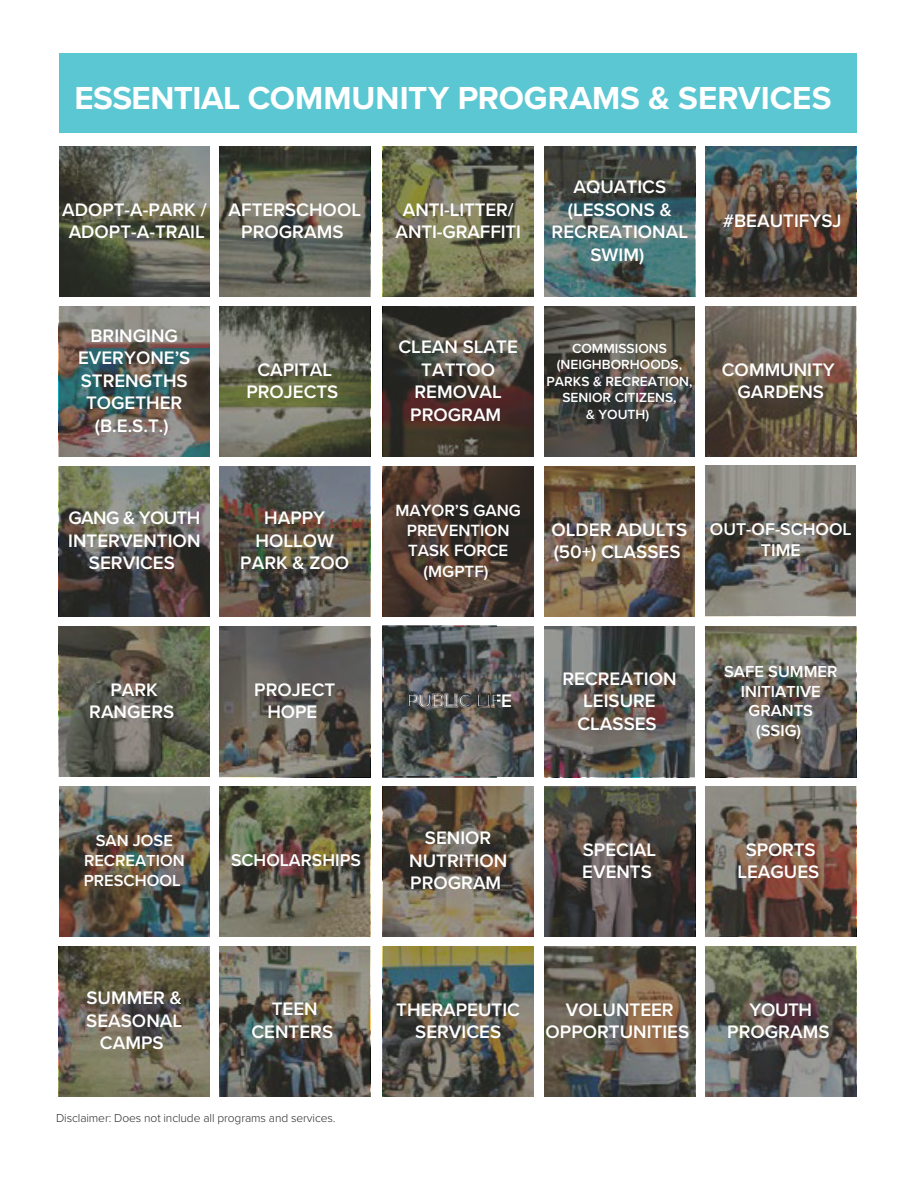
<style>
.page{position:relative;width:918px;height:1188px;background:#fff}
.page>*{position:absolute;margin:0;border:0;box-sizing:border-box;transform-origin:0 0}
.t1{font:700 33px "Proxima Nova";color:#fff}
.t2{font:600 18.75px/22.5px "Proxima Nova";color:#fff;text-align:center}
.t3{font:600 17.7px/21.1px "Proxima Nova";color:#fff;text-align:center}
.t4{font:600 16.8px/20.2px "Proxima Nova";color:#fff;text-align:center}
.t5{font:600 16.5px/19.8px "Proxima Nova";color:#fff;text-align:center}
.t6{font:600 13.8px/16.5px "Proxima Nova";color:#fff;text-align:center}
.t7{font:300 12px "Proxima Nova";letter-spacing:-.01em;color:#2b2c2c}
</style>
<div class="page">
<svg style="left:220px;top:146px;width:150px;height:151px;background:#636457"></svg>
<svg style="left:59px;top:146px;width:151px;height:151px;background:#5b5e50"></svg>
<svg style="left:545px;top:146px;width:150px;height:151px;background:#495f5e"></svg>
<img style="left:706px;top:146px;width:150px;height:151px">
<svg style="left:383px;top:146px;width:150px;height:151px;background:#6a6a4d"></svg>
<svg style="left:706px;top:306px;width:150px;height:151px;background:#675b4e"></svg>
<img style="left:220px;top:466px;width:150px;height:151px">
<img style="left:544px;top:466px;width:151px;height:151px">
<svg style="left:59px;top:626px;width:150px;height:151px;background:#5b5b4d"></svg>
<img style="left:59px;top:786px;width:151px;height:151px">
<svg style="left:59px;top:466px;width:150px;height:151px;background:#59574d"></svg>
<svg style="left:383px;top:786px;width:150px;height:151px;background:#685e50"></svg>
<svg style="left:706px;top:786px;width:150px;height:151px;background:#6d5a4f"></svg>
<svg style="left:544px;top:786px;width:151px;height:151px;background:#47423e"></svg>
<svg style="left:706px;top:946px;width:150px;height:151px;background:#66645b"></svg>
<svg style="left:59px;top:946px;width:150px;height:151px;background:#6b6653"></svg>
<img style="left:220px;top:946px;width:150px;height:151px">
<img style="left:383px;top:946px;width:150px;height:151px">
<svg style="left:545px;top:946px;width:150px;height:151px;background:#635a4d"></svg>
<svg style="left:220px;top:306px;width:150px;height:151px;background:#636552"></svg>
<svg style="left:383px;top:626px;width:150px;height:151px;background:#555655"></svg>
<img style="left:544px;top:627px;width:151px;height:150px">
<svg style="left:220px;top:627px;width:150px;height:150px;background:#625e59"></svg>
<img style="left:706px;top:627px;width:150px;height:150px">
<img style="left:220px;top:786px;width:150px;height:151px">
<svg style="left:383px;top:306px;width:150px;height:151px;background:#433932"></svg>
<svg style="left:383px;top:466px;width:150px;height:151px;background:#46362d"></svg>
<img style="left:59px;top:306px;width:150px;height:151px">
<svg style="left:544px;top:306px;width:151px;height:151px;background:#4d4a44"></svg>
<svg style="left:706px;top:466px;width:150px;height:150px;background:#77746e"></svg>
<div style="left:59px;top:54px;width:798px;height:79px;background:#5bc7d2"></div>
<h1 class="t1" style="left:74px;top:73px;width:759px">ESSENTIAL COMMUNITY PROGRAMS &amp; SERVICES</h1>
<p class="t2" style="left:62px;top:198px;width:146px">ADOPT-A-PARK /<br>ADOPT-A-TRAIL</p>
<p class="t2" style="left:229px;top:198px;width:134px">AFTERSCHOOL<br>PROGRAMS</p>
<p class="t2" style="left:78px;top:324px;width:114px">BRINGING<br>EVERYONE’S<br>STRENGTHS<br>TOGETHER (B.E.S.T.)</p>
<p class="t2" style="left:246px;top:358px;width:94px">CAPITAL<br>PROJECTS</p>
<p class="t2" style="left:396px;top:198px;width:127px">ANTI-LITTER/<br>ANTI-GRAFFITI</p>
<p class="t2" style="left:552px;top:175px;width:138px">AQUATICS (LESSONS &amp;<br>RECREATIONAL<br>SWIM)</p>
<p class="t2" style="left:399px;top:335px;width:121px">CLEAN SLATE<br>TATTOO<br>REMOVAL<br>PROGRAM</p>
<p class="t6" style="left:547px;top:339px;width:147px">COMMISSIONS (NEIGHBORHOODS,<br>PARKS &amp; RECREATION,<br>SENIOR CITIZENS,<br>&amp; YOUTH)</p>
<p class="t2" style="left:723px;top:209px;width:120px">#BEAUTIFYSJ</p>
<p class="t2" style="left:722px;top:358px;width:115px">COMMUNITY<br>GARDENS</p>
<p class="t2" style="left:68px;top:506px;width:134px">GANG &amp; YOUTH<br>INTERVENTION<br>SERVICES</p>
<p class="t4" style="left:395px;top:500px;width:127px">MAYOR’S GANG<br>PREVENTION<br>TASK FORCE (MGPTF)</p>
<p class="t2" style="left:240px;top:506px;width:110px">HAPPY<br>HOLLOW<br>PARK &amp; ZOO</p>
<p class="t2" style="left:552px;top:518px;width:137px;text-align:left">OLDER ADULTS (50+) CLASSES</p>
<p class="t3" style="left:710px;top:518px;width:143px">OUT-OF-SCHOOL<br>TIME</p>
<p class="t2" style="left:89px;top:678px;width:87px">PARK<br>RANGERS</p>
<p class="t2" style="left:254px;top:678px;width:82px">PROJECT<br>HOPE</p>
<p class="t2" style="left:407px;top:689px;width:107px">PUBLIC LIFE</p>
<p class="t2" style="left:562px;top:667px;width:116px">RECREATION<br>LEISURE<br>CLASSES</p>
<p class="t5" style="left:724px;top:661px;width:115px">SAFE SUMMER<br>INITIATIVE<br>GRANTS (SSIG)</p>
<p class="t5" style="left:84px;top:830px;width:102px">SAN JOSE<br>RECREATION<br>PRESCHOOL</p>
<p class="t3" style="left:231px;top:849px;width:131px">SCHOLARSHIPS</p>
<p class="t2" style="left:409px;top:826px;width:99px">SENIOR<br>NUTRITION<br>PROGRAM</p>
<p class="t2" style="left:737px;top:838px;width:84px">SPORTS<br>LEAGUES</p>
<p class="t2" style="left:582px;top:838px;width:75px;text-align:left">SPECIAL<br>EVENTS</p>
<p class="t2" style="left:86px;top:986px;width:97px">SUMMER &amp;<br>SEASONAL<br>CAMPS</p>
<p class="t2" style="left:252px;top:997px;width:83px">TEEN<br>CENTERS</p>
<p class="t2" style="left:396px;top:997px;width:125px">THERAPEUTIC<br>SERVICES</p>
<p class="t2" style="left:546px;top:997px;width:145px">VOLUNTEER<br>OPPORTUNITIES</p>
<p class="t7" style="left:56px;top:1109px;width:281px">Disclaimer: Does not include all programs and services.</p>
<p class="t2" style="left:727px;top:997px;width:104px">YOUTH<br>PROGRAMS</p>
</div>
